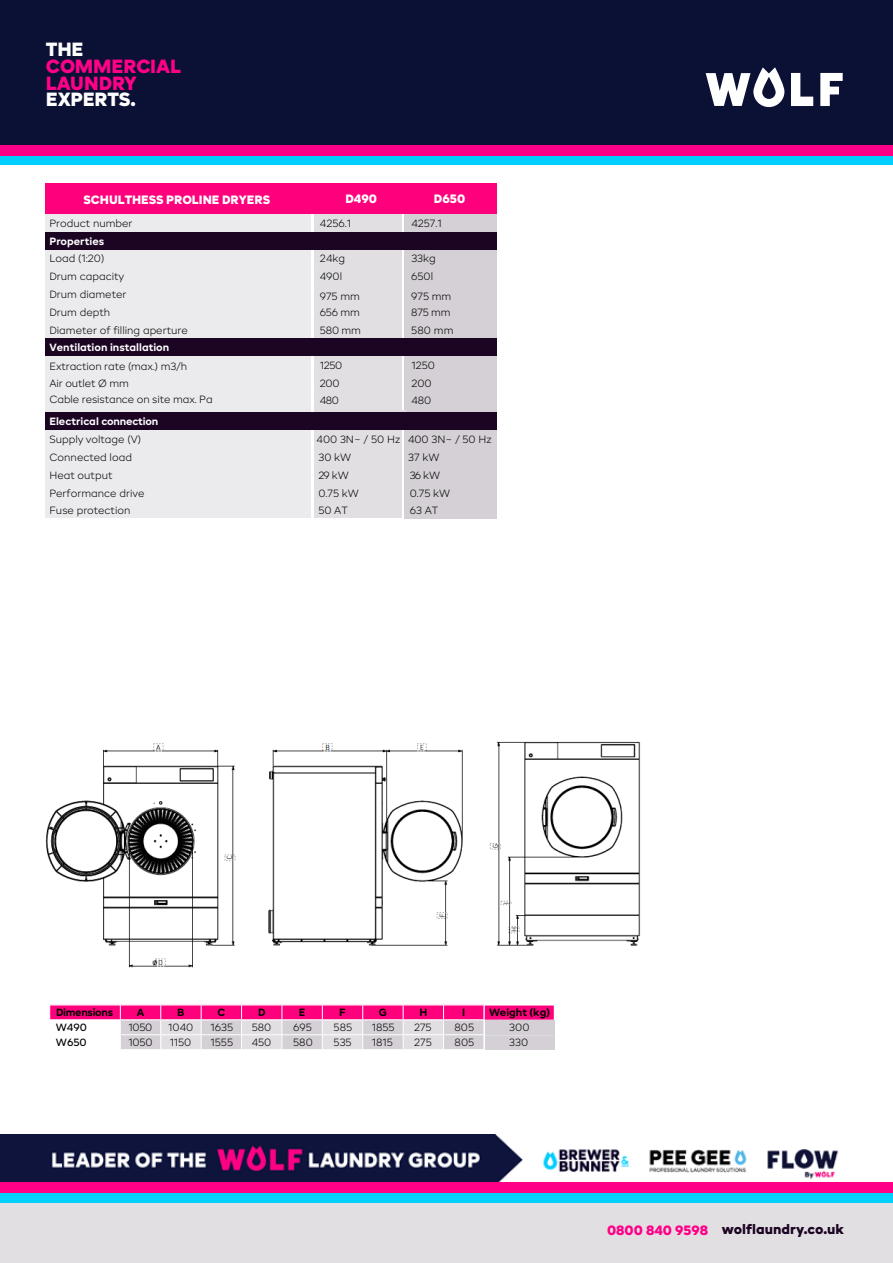
<style>
.page{position:relative;width:893px;height:1263px;background:#fff}
.page>*{position:absolute;margin:0;border:0;box-sizing:border-box;transform-origin:0 0}
.t1{font:900 19.05px/16.8px "BR Candor";color:#ff0087}
.t2{font:900 19.05px "BR Candor";letter-spacing:-.01em;color:#fff}
.t3{font:900 13.5px "BR Candor";color:#1c0523}
.t4{font:900 12.15px "BR Candor";letter-spacing:-.005em;color:#fff}
.t5{font:300 10.5px/14.9px "BR Candor";color:#000}
.t6{font:700 10.5px "BR Candor";color:#fff}
.t7{font:700 10.5px "BR Candor";letter-spacing:-.03em;color:#000}
.t8{font:700 10.5px "BR Candor";color:#000}
.t9{font:500 10.5px "BR Candor";color:#000}
.s1{color:#ff0087}
</style>
<div class="page">
<div style="left:0;top:0;width:893px;height:154px;background:#0b1035"></div>
<div style="left:0;top:154px;width:893px;height:11px;background:#01d0ff"></div>
<div style="left:0;top:145px;width:893px;height:10px;background:#ff0087"></div>
<div style="left:0;top:1182px;width:893px;height:81px;background:#e2dfe3"></div>
<img style="left:0;top:1134px;width:839px;height:48px">
<div style="left:0;top:1192px;width:893px;height:10px;background:#01d0ff"></div>
<div style="left:0;top:1182px;width:893px;height:11px;background:#ff0087"></div>
<svg style="left:706px;top:67px;width:78px;height:40px"></svg>
<svg style="left:791px;top:73px;width:22px;height:33px"></svg>
<svg style="left:820px;top:73px;width:23px;height:33px"></svg>
<div style="left:404px;top:211px;width:92px;height:307px;background:#d4d0d5"></div>
<div style="left:46px;top:214px;width:265px;height:18px;background:#ebebed"></div>
<div style="left:314px;top:212px;width:87px;height:306px;background:#e1dfe2"></div>
<div style="left:46px;top:183px;width:451px;height:31px;background:#ff007d"></div>
<div style="left:46px;top:249px;width:265px;height:269px;background:#ebebed"></div>
<div style="left:405px;top:410px;width:92px;height:18px;background:#d4d0d5"></div>
<div style="left:314px;top:410px;width:91px;height:18px;background:#e1dfe2"></div>
<div style="left:46px;top:338px;width:451px;height:18px;background:#1c0523"></div>
<div style="left:46px;top:412px;width:451px;height:18px;background:#1c0523"></div>
<div style="left:46px;top:232px;width:451px;height:17px;background:#1c0523"></div>
<svg style="left:49px;top:1004px;width:505px;height:45px"></svg>
<div style="left:485px;top:1035px;width:69px;height:14px;background:#d4d0d5"></div>
<hr style="left:484px;top:1034px;width:70px;height:1px;background:#fff">
<div style="left:485px;top:1020px;width:69px;height:14px;background:#d4d0d5"></div>
<img style="left:45px;top:741px;width:596px;height:227px">
<h1 class="t2" style="left:46px;top:38px;width:39px">THE</h1>
<h1 class="t1" style="left:46px;top:58px;width:137px">COMMERCIAL<br>LAUNDRY</h1>
<h1 class="t2" style="left:46px;top:88px;width:91px">EXPERTS.</h1>
<p class="t4" style="left:84px;top:192px;width:188px">SCHULTHESS PROLINE DRYERS</p>
<p class="t4" style="left:345px;top:191px;width:33px">D490</p>
<p class="t4" style="left:434px;top:191px;width:33px">D650</p>
<p class="t5" style="left:49px;top:215px;width:85px">Product number</p>
<p class="t5" style="left:320px;top:215px;width:33px">4256.1</p>
<p class="t5" style="left:411px;top:215px;width:32px">4257.1</p>
<p class="t5" style="left:49px;top:251px;width:56px">Load (1:20)</p>
<p class="t5" style="left:320px;top:251px;width:27px">24kg</p>
<p class="t5" style="left:411px;top:251px;width:26px">33kg</p>
<p class="t5" style="left:49px;top:269px;width:77px">Drum capacity</p>
<p class="t5" style="left:320px;top:269px;width:24px">490l</p>
<p class="t5" style="left:411px;top:269px;width:23px">650l</p>
<p class="t5" style="left:49px;top:287px;width:79px">Drum diameter</p>
<p class="t5" style="left:320px;top:289px;width:42px">975 mm</p>
<p class="t5" style="left:411px;top:289px;width:42px">975 mm</p>
<p class="t5" style="left:49px;top:305px;width:62px">Drum depth</p>
<p class="t5" style="left:320px;top:305px;width:42px">656 mm</p>
<p class="t5" style="left:411px;top:305px;width:41px">875 mm</p>
<p class="t5" style="left:49px;top:322px;width:140px">Diameter of filling aperture</p>
<p class="t5" style="left:320px;top:322px;width:43px">580 mm</p>
<p class="t5" style="left:411px;top:322px;width:44px">580 mm</p>
<p class="t5" style="left:49px;top:357px;width:139px;line-height:17.4px">Extraction rate (max.) m3/h<br>Air outlet Ø mm</p>
<p class="t5" style="left:49px;top:392px;width:165px">Cable resistance on site max. Pa</p>
<p class="t6" style="left:49px;top:234px;width:56px">Properties</p>
<p class="t6" style="left:49px;top:341px;width:121px">Ventilation installation</p>
<p class="t5" style="left:320px;top:357px;width:24px">1250</p>
<p class="t5" style="left:411px;top:357px;width:25px">1250</p>
<p class="t5" style="left:320px;top:376px;width:21px">200</p>
<p class="t5" style="left:411px;top:376px;width:22px">200</p>
<p class="t5" style="left:320px;top:393px;width:21px">480</p>
<p class="t5" style="left:411px;top:393px;width:21px">480</p>
<p class="t6" style="left:49px;top:415px;width:110px">Electrical connection</p>
<p class="t5" style="left:49px;top:432px;width:93px">Supply voltage (V)</p>
<p class="t5" style="left:317px;top:432px;width:177px">400 3N~ / 50 Hz 400 3N~ / 50 Hz</p>
<p class="t5" style="left:49px;top:450px;width:84px">Connected load</p>
<p class="t5" style="left:318px;top:450px;width:34px">30 kW</p>
<p class="t5" style="left:408px;top:450px;width:33px">37 kW</p>
<p class="t5" style="left:49px;top:467px;width:65px">Heat output</p>
<p class="t5" style="left:318px;top:467px;width:32px">29 kW</p>
<p class="t5" style="left:410px;top:467px;width:32px">36 kW</p>
<p class="t5" style="left:49px;top:485px;width:97px">Performance drive</p>
<p class="t5" style="left:318px;top:485px;width:42px">0.75 kW</p>
<p class="t5" style="left:410px;top:485px;width:42px">0.75 kW</p>
<p class="t5" style="left:49px;top:503px;width:83px">Fuse protection</p>
<p class="t5" style="left:318px;top:503px;width:31px">50 AT</p>
<p class="t5" style="left:410px;top:503px;width:30px">63 AT</p>
<p class="t7" style="left:56px;top:1006px;width:59px">Dimensions</p>
<p class="t7" style="left:137px;top:1006px;width:9px">A</p>
<p class="t7" style="left:177px;top:1006px;width:9px">B</p>
<p class="t7" style="left:217px;top:1006px;width:9px">C</p>
<p class="t7" style="left:258px;top:1006px;width:9px">D</p>
<p class="t7" style="left:299px;top:1006px;width:8px">E</p>
<p class="t7" style="left:339px;top:1006px;width:8px">F</p>
<p class="t7" style="left:379px;top:1006px;width:10px">G</p>
<p class="t7" style="left:419px;top:1006px;width:9px">H</p>
<p class="t7" style="left:462px;top:1006px;width:5px">I</p>
<p class="t8" style="left:489px;top:1006px;width:62px">Weight (kg)</p>
<p class="t9" style="left:56px;top:1021px;width:33px">W490</p>
<p class="t5" style="left:128px;top:1020px;width:26px">1050</p>
<p class="t5" style="left:168px;top:1020px;width:27px">1040</p>
<p class="t5" style="left:211px;top:1020px;width:24px">1635</p>
<p class="t5" style="left:252px;top:1020px;width:21px">580</p>
<p class="t5" style="left:293px;top:1020px;width:20px">695</p>
<p class="t5" style="left:334px;top:1020px;width:20px">585</p>
<p class="t5" style="left:372px;top:1020px;width:24px">1855</p>
<p class="t5" style="left:414px;top:1020px;width:19px">275</p>
<p class="t5" style="left:455px;top:1020px;width:21px">805</p>
<p class="t9" style="left:56px;top:1036px;width:32px">W650</p>
<p class="t5" style="left:128px;top:1035px;width:26px">1050</p>
<p class="t5" style="left:170px;top:1035px;width:23px">1150</p>
<p class="t5" style="left:211px;top:1035px;width:24px">1555</p>
<p class="t5" style="left:252px;top:1035px;width:21px">450</p>
<p class="t5" style="left:293px;top:1035px;width:21px">580</p>
<p class="t5" style="left:334px;top:1035px;width:20px">535</p>
<p class="t5" style="left:372px;top:1035px;width:23px">1815</p>
<p class="t5" style="left:414px;top:1035px;width:19px">275</p>
<p class="t5" style="left:455px;top:1035px;width:21px">805</p>
<p class="t5" style="left:510px;top:1019px;width:21px">805<br>455</p>
<p class="t5" style="left:509px;top:1020px;width:22px">300<br>330</p>
<p class="t3" style="left:607px;top:1221px;width:238px"><span class="s1">0800 840 9598</span> wolflaundry.co.uk</p>
</div>
